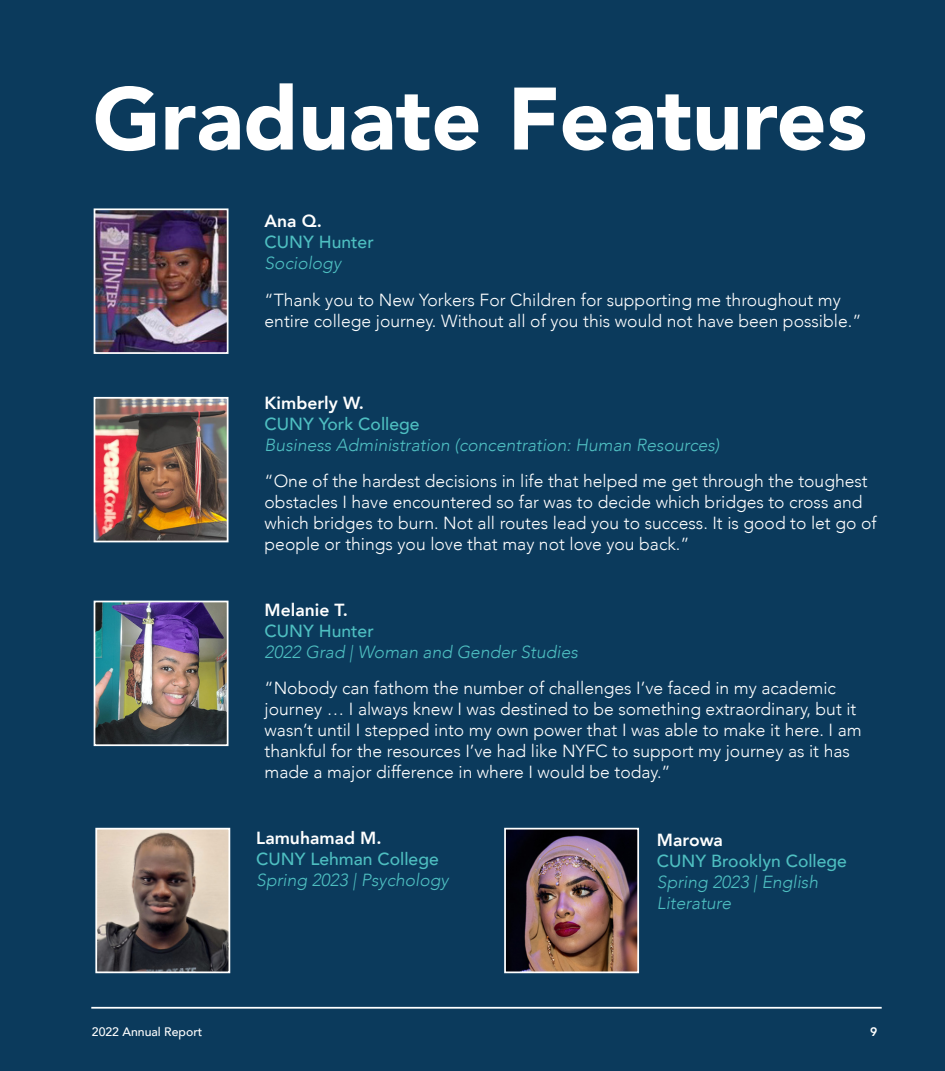
<style>
.page{position:relative;width:945px;height:1071px;background:#0b3a5c}
.page>*{position:absolute;margin:0;border:0;box-sizing:border-box;transform-origin:0 0}
.t1{font:900 87.5px "Avenir";color:#fff}
.t2{font:300 17.5px/21px "Avenir";color:#fff}
.t3{font:italic 300 17.5px/21px "Avenir";color:#4ebfc1}
.t4{font:500 17.5px "Avenir";color:#4ebfc1}
.t5{font:italic 300 17.5px "Avenir";color:#4fbfc2}
.t6{font:800 17.5px "Avenir";color:#fff}
.t7{font:500 12.25px "Avenir";color:#fff}
.t8{font:800 12.25px "Avenir";color:#fff}
</style>
<div class="page">
<hr style="left:91px;top:1007px;width:791px;height:2px;background:#fff">
<img style="left:98px;top:831px;width:129px;height:139px">
<div style="left:95px;top:828px;width:135px;height:145px;border:2px solid #fff"></div>
<img style="left:507px;top:831px;width:129px;height:139px">
<div style="left:504px;top:828px;width:135px;height:145px;border:2px solid #fff"></div>
<img style="left:97px;top:604px;width:129px;height:139px">
<div style="left:94px;top:601px;width:135px;height:145px;border:2px solid #fff"></div>
<img style="left:97px;top:211px;width:129px;height:140px">
<div style="left:94px;top:208px;width:135px;height:146px;border:2px solid #fff"></div>
<img style="left:97px;top:400px;width:129px;height:139px">
<div style="left:94px;top:397px;width:135px;height:145px;border:2px solid #fff"></div>
<h1 class="t1" style="left:93px;top:44px;width:776px">Graduate Features</h1>
<p class="t6" style="left:265px;top:207px;width:59px">Ana Q.</p>
<p class="t4" style="left:265px;top:227px;width:111px">CUNY Hunter</p>
<p class="t3" style="left:265px;top:252px;width:78px">Sociology</p>
<p class="t2" style="left:265px;top:289px;width:598px">“Thank you to New Yorkers For Children for supporting me throughout my entire college journey. Without all of you this would not have been possible.”</p>
<p class="t6" style="left:265px;top:389px;width:101px">Kimberly W.</p>
<p class="t4" style="left:265px;top:408px;width:156px">CUNY York College</p>
<p class="t5" style="left:265px;top:434px;width:456px">Business Administration (concentration: Human Resources)</p>
<p class="t2" style="left:265px;top:471px;width:613px">“One of the hardest decisions in life that helped me get through the toughest obstacles I have encountered so far was to decide which bridges to cross and which bridges to burn. Not all routes lead you to success. It is good to let go of people or things you love that may not love you back.”</p>
<p class="t6" style="left:265px;top:596px;width:85px">Melanie T.</p>
<p class="t4" style="left:265px;top:615px;width:111px">CUNY Hunter</p>
<p class="t3" style="left:265px;top:641px;width:315px">2022 Grad | Woman and Gender Studies</p>
<p class="t2" style="left:265px;top:678px;width:599px">“Nobody can fathom the number of challenges I’ve faced in my academic journey … I always knew I was destined to be something extraordinary, but it wasn’t until I stepped into my own power that I was able to make it here. I am thankful for the resources I’ve had like NYFC to support my journey as it has made a major difference in where I would be today.”</p>
<p class="t6" style="left:256px;top:825px;width:127px">Lamuhamad M.</p>
<p class="t4" style="left:256px;top:844px;width:184px">CUNY Lehman College</p>
<p class="t3" style="left:256px;top:870px;width:194px">Spring 2023 | Psychology</p>
<p class="t6" style="left:657px;top:826px;width:68px">Marowa</p>
<p class="t4" style="left:657px;top:846px;width:192px">CUNY Brooklyn College</p>
<p class="t3" style="left:657px;top:872px;width:163px">Spring 2023 | English<br>Literature</p>
<p class="t7" style="left:92px;top:1021px;width:112px">2022 Annual Report</p>
<p class="t8" style="left:870px;top:1022px;width:9px">9</p>
</div>
